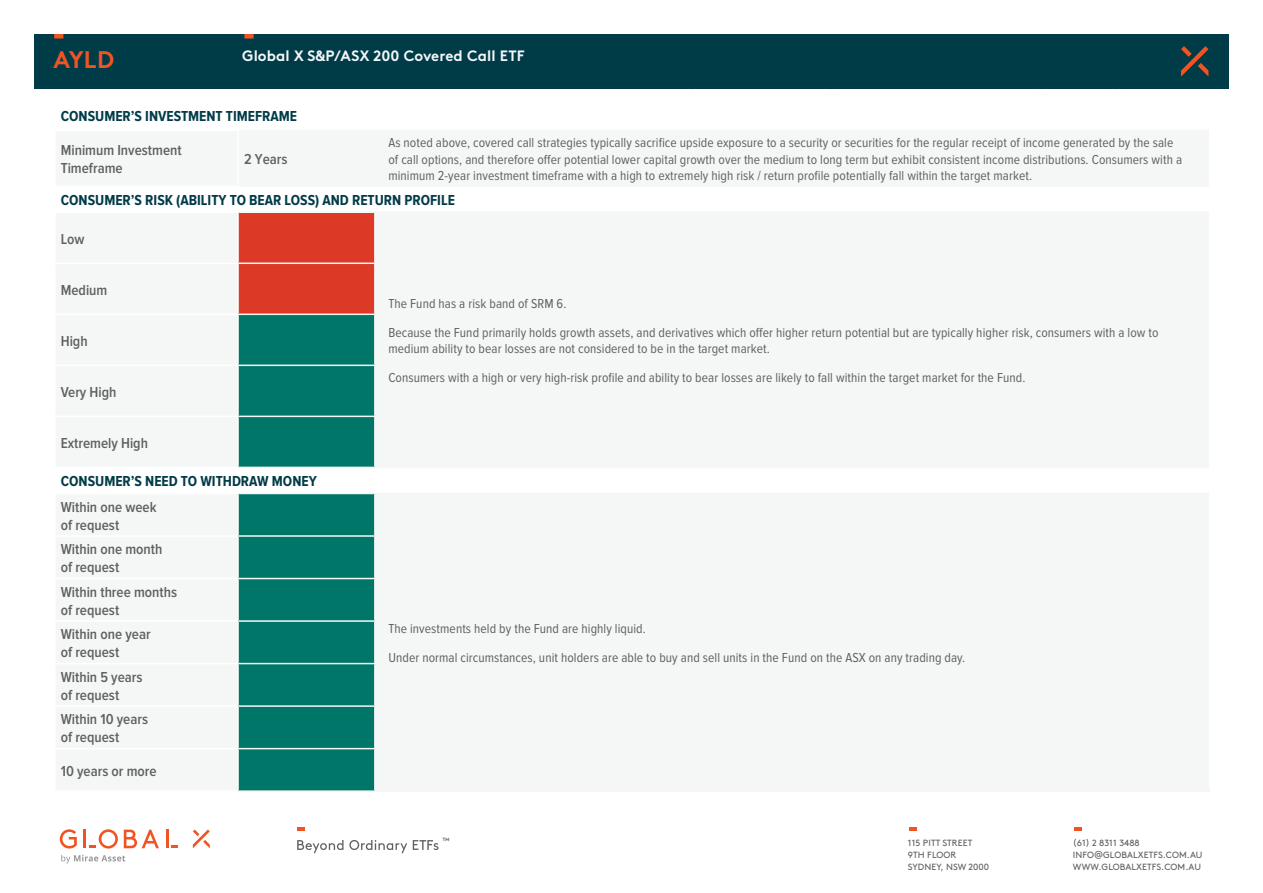
<style>
.page{position:relative;width:1263px;height:893px;background:#fff}
.page>*{position:absolute;margin:0;border:0;box-sizing:border-box;transform-origin:0 0}
.t1{font:700 24px "Brown";color:#f15422}
.t2{font:600 15px/18px "Proxima Nova Cond";color:#606060}
.t3{font:700 15px "Proxima Nova Cond";color:#003b48}
.t4{font:700 15px "Brown";letter-spacing:.005em;color:#f5f7f7}
.t5{font:13.5px/28.5px "Proxima Nova Cond";letter-spacing:.005em;color:#606060}
.t6{font:9px/12px "Brown";letter-spacing:.01em;color:#606060}
</style>
<div class="page">
<div style="left:34px;top:34px;width:1195px;height:55px;background:#003b48"></div>
<svg style="left:1181px;top:46px;width:28px;height:31px"></svg>
<div style="left:244px;top:34px;width:10px;height:5px;background:#f15422"></div>
<div style="left:54px;top:34px;width:9px;height:5px;background:#f15422"></div>
<svg style="left:297px;top:840px;width:46px;height:13px"></svg>
<svg style="left:349px;top:840px;width:58px;height:13px"></svg>
<svg style="left:413px;top:840px;width:26px;height:10px"></svg>
<svg style="left:297px;top:827px;width:8px;height:3px"></svg>
<svg style="left:1074px;top:827px;width:7px;height:3px"></svg>
<svg style="left:909px;top:827px;width:7px;height:3px"></svg>
<svg style="left:124px;top:830px;width:35px;height:18px"></svg>
<svg style="left:193px;top:829px;width:17px;height:19px"></svg>
<hr style="left:166px;top:830px;width:3px;height:18px;background:#f15422">
<svg style="left:171px;top:846px;width:7px;height:2px"></svg>
<svg style="left:60px;top:829px;width:17px;height:19px"></svg>
<svg style="left:84px;top:829px;width:34px;height:19px"></svg>
<svg style="left:61px;top:855px;width:64px;height:8px"></svg>
<div style="left:238px;top:130px;width:137px;height:56px;background:#f5f7f7"></div>
<div style="left:239px;top:213px;width:135px;height:101px;background:#dd3927"></div>
<svg style="left:239px;top:315px;width:135px;height:475px;fill:#007668"></svg>
<hr style="left:375px;top:130px;width:834px;height:1px;background:#f5f7f7">
<hr style="left:374px;top:131px;width:2px;height:54px;background:#f5f7f7">
<hr style="left:239px;top:185px;width:136px;height:2px;background:#f5f7f7">
<hr style="left:375px;top:185px;width:834px;height:2px;background:#f5f7f7">
<hr style="left:239px;top:211px;width:136px;height:2px;background:#f5f7f7">
<hr style="left:375px;top:211px;width:834px;height:2px;background:#f5f7f7">
<hr style="left:374px;top:213px;width:2px;height:50px;background:#f5f7f7">
<hr style="left:239px;top:263px;width:137px;height:1px;background:#f5f7f7">
<hr style="left:374px;top:264px;width:2px;height:50px;background:#f5f7f7">
<hr style="left:239px;top:314px;width:137px;height:1px;background:#f5f7f7">
<hr style="left:374px;top:315px;width:2px;height:50px;background:#f5f7f7">
<hr style="left:239px;top:365px;width:137px;height:1px;background:#f5f7f7">
<hr style="left:374px;top:366px;width:2px;height:50px;background:#f5f7f7">
<hr style="left:239px;top:416px;width:137px;height:1px;background:#f5f7f7">
<hr style="left:374px;top:417px;width:2px;height:50px;background:#f5f7f7">
<hr style="left:239px;top:467px;width:136px;height:1px;background:#f5f7f7">
<hr style="left:375px;top:467px;width:834px;height:1px;background:#f5f7f7">
<hr style="left:239px;top:493px;width:136px;height:1px;background:#f5f7f7">
<hr style="left:375px;top:493px;width:834px;height:1px;background:#f5f7f7">
<hr style="left:374px;top:494px;width:2px;height:41px;background:#f5f7f7">
<hr style="left:239px;top:535px;width:137px;height:2px;background:#f5f7f7">
<hr style="left:374px;top:537px;width:2px;height:41px;background:#f5f7f7">
<hr style="left:239px;top:578px;width:137px;height:1px;background:#f5f7f7">
<hr style="left:374px;top:579px;width:2px;height:41px;background:#f5f7f7">
<hr style="left:239px;top:620px;width:137px;height:2px;background:#f5f7f7">
<hr style="left:374px;top:622px;width:2px;height:41px;background:#f5f7f7">
<hr style="left:239px;top:663px;width:137px;height:1px;background:#f5f7f7">
<hr style="left:374px;top:664px;width:2px;height:41px;background:#f5f7f7">
<hr style="left:239px;top:705px;width:137px;height:2px;background:#f5f7f7">
<hr style="left:374px;top:707px;width:2px;height:41px;background:#f5f7f7">
<hr style="left:239px;top:748px;width:137px;height:1px;background:#f5f7f7">
<hr style="left:374px;top:749px;width:2px;height:41px;background:#f5f7f7">
<hr style="left:239px;top:790px;width:136px;height:2px;background:#f5f7f7">
<hr style="left:375px;top:790px;width:835px;height:2px;background:#f5f7f7">
<hr style="left:54px;top:130px;width:185px;height:1px;background:#fff">
<hr style="left:237px;top:131px;width:2px;height:54px;background:#fff">
<hr style="left:54px;top:185px;width:185px;height:2px;background:#fff">
<h1 class="t1" style="left:54px;top:40px;width:62px">AYLD</h1>
<p class="t4" style="left:242px;top:44px;width:284px">Global X S&amp;P/ASX 200 Covered Call ETF</p>
<p class="t3" style="left:61px;top:108px;width:238px">CONSUMER’S INVESTMENT TIMEFRAME</p>
<p class="t2" style="left:61px;top:142px;width:122px">Minimum Investment<br>Timeframe</p>
<p class="t2" style="left:244px;top:151px;width:45px">2 Years</p>
<p class="t5" style="left:388px;top:135px;width:795px;line-height:16.5px">As noted above, covered call strategies typically sacrifice upside exposure to a security or securities for the regular receipt of income generated by the sale of call options, and therefore offer potential lower capital growth over the medium to long term but exhibit consistent income distributions. Consumers with a minimum 2-year investment timeframe with a high to extremely high risk / return profile potentially fall within the target market.</p>
<p class="t3" style="left:61px;top:192px;width:396px">CONSUMER’S RISK (ABILITY TO BEAR LOSS) AND RETURN PROFILE</p>
<p class="t2" style="left:61px;top:230px;width:25px">Low</p>
<p class="t2" style="left:61px;top:281px;width:48px">Medium</p>
<p class="t2" style="left:61px;top:332px;width:28px">High</p>
<p class="t2" style="left:61px;top:383px;width:57px">Very High</p>
<p class="t2" style="left:61px;top:434px;width:89px">Extremely High</p>
<p class="t3" style="left:61px;top:473px;width:258px">CONSUMER’S NEED TO WITHDRAW MONEY</p>
<p class="t2" style="left:61px;top:498px;width:97px">Within one week of request</p>
<p class="t2" style="left:61px;top:541px;width:103px">Within one month of request</p>
<p class="t2" style="left:61px;top:583px;width:118px">Within three months of request</p>
<p class="t2" style="left:61px;top:626px;width:91px">Within one year of request</p>
<p class="t2" style="left:61px;top:668px;width:83px">Within 5 years of request</p>
<p class="t2" style="left:61px;top:711px;width:89px">Within 10 years of request</p>
<p class="t2" style="left:61px;top:762px;width:97px">10 years or more</p>
<p class="t5" style="left:388px;top:290px;width:772px">The Fund has a risk band of SRM 6.<br>Because the Fund primarily holds growth assets, and derivatives which offer higher return potential but are typically higher risk, consumers with a low to</p>
<p class="t5" style="left:388px;top:335px;width:639px">medium ability to bear losses are not considered to be in the target market.<br>Consumers with a high or very high-risk profile and ability to bear losses are likely to fall within the target market for the Fund.</p>
<p class="t5" style="left:388px;top:615px;width:578px">The investments held by the Fund are highly liquid.<br>Under normal circumstances, unit holders are able to buy and sell units in the Fund on the ASX on any trading day.</p>
<p class="t6" style="left:442px;top:834px;width:9px">™</p>
<p class="t6" style="left:908px;top:836px;width:83px">115 PITT STREET<br>9TH FLOOR<br>SYDNEY, NSW 2000</p>
<p class="t6" style="left:1073px;top:836px;width:131px">(61) 2 8311 3488<br>INFO@GLOBALXETFS.COM.AU<br>WWW.GLOBALXETFS.COM.AU</p>
</div>
